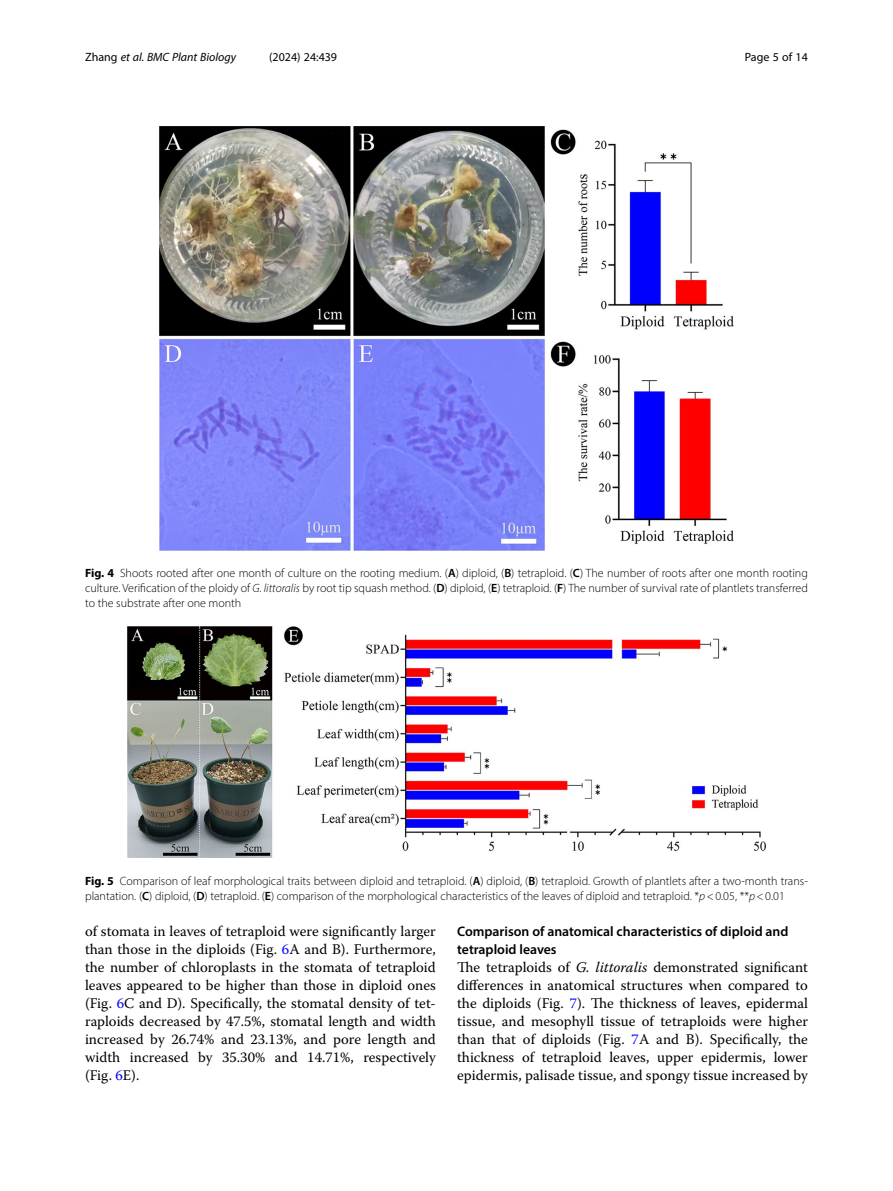
<style>
.page{position:relative;width:893px;height:1191px;background:#fff}
.page>*{position:absolute;margin:0;border:0;box-sizing:border-box;transform-origin:0 0}
.Body_Text{font:14.7px/18px "Warnock Pro";color:#000;text-align:justify}
.Head_2{font:600 13.8px/18px "Myriad Pro";color:#000}
.Figure_Caption{font:300 12px/15px "Myriad Pro";color:#000}
.t1{font:italic 12px "Myriad Pro";color:#000}
.t2{font:12px "Myriad Pro";color:#000}
.s1{font-style:normal}
.s2{font-weight:700}
.s3{font-weight:600}
.s4{font-style:italic}
.s5{color:#00f}
</style>
<div class="page">
<img style="left:127px;top:627px;width:638px;height:230px">
<img style="left:160px;top:126px;width:573px;height:424px">
<p class="t1" style="left:85px;top:50px;width:152px"><span class="s1">Zhang</span> et al. BMC Plant Biology</p>
<p class="t2" style="left:269px;top:50px;width:70px">(2024) 24:439</p>
<p class="t2" style="left:745px;top:50px;width:65px">Page 5 of 14</p>
<p class="Figure_Caption" style="left:85px;top:565px;width:724px;text-align:justify"><span class="s2">Fig. 4</span> Shoots rooted after one month of culture on the rooting medium. (<span class="s3">A</span>) diploid, (<span class="s3">B</span>) tetraploid. (<span class="s3">C</span>) The number of roots after one month rooting culture. Verification of the ploidy of <span class="s4">G. littoralis</span> by root tip squash method. (<span class="s3">D</span>) diploid, (<span class="s3">E</span>) tetraploid. (<span class="s3">F</span>) The number of survival rate of plantlets transferred to the substrate after one month</p>
<p class="Figure_Caption" style="left:85px;top:873px;width:724px"><span class="s2">Fig. 5</span> Comparison of leaf morphological traits between diploid and tetraploid. (<span class="s3">A</span>) diploid, (<span class="s3">B</span>) tetraploid. Growth of plantlets after a two-month trans&shy;plantation. (<span class="s3">C</span>) diploid, (<span class="s3">D</span>) tetraploid. (<span class="s3">E</span>) comparison of the morphological characteristics of the leaves of diploid and tetraploid. *<span class="s4">p</span>&lt;0.05, **<span class="s4">p</span>&lt;0.01</p>
<p class="Body_Text" style="left:85px;top:922px;width:352px">of stomata in leaves of tetraploid were significantly larger than those in the diploids (Fig. <span class="s5">6</span>A and B). Furthermore, the number of chloroplasts in the stomata of tetraploid leaves appeared to be higher than those in diploid ones (Fig. <span class="s5">6</span>C and D). Specifically, the stomatal density of tet&shy;raploids decreased by 47.5%, stomatal length and width increased by 26.74% and 23.13%, and pore length and width increased by 35.30% and 14.71%, respectively (Fig. <span class="s5">6</span>E).</p>
<p class="Head_2" style="left:457px;top:922px;width:333px">Comparison of anatomical characteristics of diploid and tetraploid leaves</p>
<p class="Body_Text" style="left:457px;top:958px;width:352px">The tetraploids of <span class="s4">G. littoralis</span> demonstrated significant differences in anatomical structures when compared to the diploids (Fig. <span class="s5">7</span>). The thickness of leaves, epidermal tissue, and mesophyll tissue of tetraploids were higher than that of diploids (Fig. <span class="s5">7</span>A and B). Specifically, the thickness of tetraploid leaves, upper epidermis, lower epidermis, palisade tissue, and spongy tissue increased by</p>
</div>
